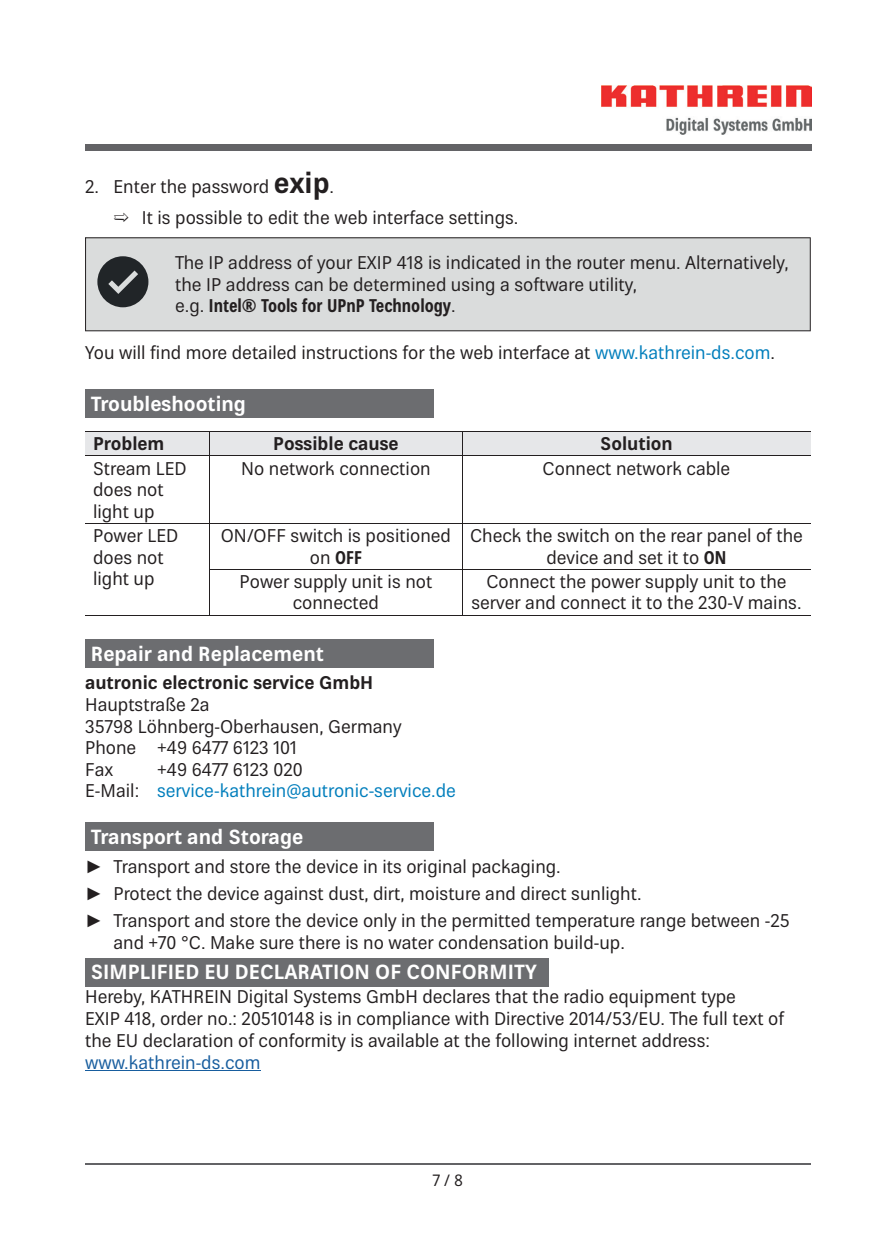
<style>
.page{position:relative;width:896px;height:1248px;background:#fff}
.page>*{position:absolute;margin:0;border:0;box-sizing:border-box;transform-origin:0 0}
.t1{font:700 20px "Kathrein 75";color:#fff}
.t2{font:18px/21.6px "Kathrein 55";color:#231f20}
.t3{font:700 18px "Kathrein 75";color:#231f20}
.t4{font:18px/21.6px "Kathrein 55";color:#007ebc}
.t5{font:700 condensed 18px "Kathrein 77";color:#231f20}
.t6{font:18px "Kathrein 55";color:#175d9e}
.t7{font:16px "Kathrein 55";color:#231f20}
.s1{font-family:"Kathrein 75";font-weight:700;font-size:28px}
.s2{font-family:"Arial Unicode MS"}
.s3{font-family:"Kathrein 55";font-weight:400;font-stretch:normal}
.s4{color:#007ebc}
.s5{font-family:"Kathrein 77";font-weight:700;font-stretch:condensed}
.s6{color:#231f20}
.s7{font-family:"Arial"}
</style>
<div class="page">
<hr style="left:85px;top:1162px;width:726px;height:2px;background:#636366">
<div style="left:85px;top:144px;width:726px;height:6px;background:#636366"></div>
<img style="left:602px;top:86px;width:209px;height:48px">
<div style="left:85px;top:237px;width:726px;height:94px;background:#dadcdc"></div>
<div style="left:85px;top:389px;width:349px;height:29px;background:#6c6d70"></div>
<hr style="left:210px;top:431px;width:252px;height:1px;background:#231f20">
<hr style="left:210px;top:456px;width:1px;height:67px;background:#231f20">
<hr style="left:85px;top:523px;width:125px;height:1px;background:#231f20">
<hr style="left:210px;top:523px;width:252px;height:1px;background:#231f20">
<hr style="left:210px;top:523px;width:1px;height:46px;background:#231f20">
<hr style="left:210px;top:569px;width:252px;height:1px;background:#231f20">
<hr style="left:210px;top:569px;width:1px;height:45px;background:#231f20">
<hr style="left:85px;top:614px;width:125px;height:1px;background:#231f20">
<hr style="left:210px;top:614px;width:252px;height:1px;background:#231f20">
<hr style="left:462px;top:431px;width:349px;height:1px;background:#231f20">
<div style="left:85px;top:432px;width:726px;height:24px;background:#e6e7e9"></div>
<hr style="left:462px;top:455px;width:349px;height:1px;background:#231f20">
<hr style="left:462px;top:456px;width:1px;height:67px;background:#231f20">
<hr style="left:462px;top:523px;width:349px;height:1px;background:#231f20">
<hr style="left:462px;top:523px;width:1px;height:46px;background:#231f20">
<hr style="left:462px;top:569px;width:349px;height:1px;background:#231f20">
<hr style="left:462px;top:569px;width:1px;height:45px;background:#231f20">
<hr style="left:462px;top:614px;width:349px;height:1px;background:#231f20">
<hr style="left:85px;top:431px;width:125px;height:1px;background:#231f20">
<div style="left:85px;top:639px;width:349px;height:28px;background:#6c6d70"></div>
<div style="left:85px;top:822px;width:349px;height:28px;background:#6c6d70"></div>
<div style="left:85px;top:958px;width:464px;height:28px;background:#6c6d70"></div>
<hr style="left:85px;top:1069px;width:175px;height:1px;background:#175d9e">
<p class="t2" style="left:113px;top:171px;width:406px;line-height:31.2px;text-indent:-28px">2. Enter the password <span class="s1">exip</span>.<br><span class="s2">➯</span> It is possible to edit the web interface settings.</p>
<p class="t2" style="left:175px;top:252px;width:615px">The IP address of your EXIP 418 is indicated in the router menu. Alternatively, the IP address can be determined using a software utility,</p>
<p class="t5" style="left:175px;top:293px;width:282px"><span class="s3">e.g.</span> Intel® Tools for UPnP Technology<span class="s3">.</span></p>
<p class="t2" style="left:85px;top:341px;width:691px">You will find more detailed instructions for the web interface at <span class="s4">www.kathrein-ds.com</span>.</p>
<p class="t1" style="left:91px;top:390px;width:157px">Troubleshooting</p>
<p class="t3" style="left:93px;top:431px;width:73px">Problem</p>
<p class="t3" style="left:273px;top:431px;width:127px">Possible cause</p>
<p class="t3" style="left:600px;top:431px;width:74px">Solution</p>
<p class="t2" style="left:93px;top:457px;width:95px">Stream LED does not light up</p>
<p class="t2" style="left:241px;top:457px;width:191px">No network connection</p>
<p class="t2" style="left:542px;top:457px;width:189px">Connect network cable</p>
<p class="t2" style="left:93px;top:525px;width:87px">Power LED does not light up</p>
<p class="t2" style="left:221px;top:525px;width:232px">ON/OFF switch is positioned</p>
<p class="t2" style="left:470px;top:525px;width:334px;text-align:center">Check the switch on the rear panel of the device and set it to <span class="s5">ON</span></p>
<p class="t5" style="left:310px;top:544px;width:54px"><span class="s3">on</span> OFF</p>
<p class="t2" style="left:239px;top:570px;width:194px;text-align:center">Power supply unit is not connected</p>
<p class="t2" style="left:471px;top:570px;width:332px;text-align:center">Connect the power supply unit to the server and connect it to the 230-V mains.</p>
<p class="t1" style="left:91px;top:639px;width:235px">Repair and Replacement</p>
<p class="t3" style="left:85px;top:670px;width:290px">autronic electronic service GmbH</p>
<p class="t2" style="left:85px;top:693px;width:318px">Hauptstraße 2a<br>35798 Löhnberg-Oberhausen, Germany<br>Phone +49 6477 6123 101<br>Fax</p>
<p class="t4" style="left:85px;top:758px;width:372px;text-indent:72px"><span class="s6">+49 6477 6123 020<br>E-Mail:</span> service-kathrein@autronic-service.de</p>
<p class="t1" style="left:91px;top:822px;width:214px">Transport and Storage</p>
<p class="t2" style="left:85px;top:852px;width:706px;line-height:27.2px"><span class="s7">►</span> Transport and store the device in its original packaging.<br><span class="s7">►</span> Protect the device against dust, dirt, moisture and direct sunlight.<br><span class="s7">►</span> Transport and store the device only in the permitted temperature range between -25</p>
<p class="t2" style="left:113px;top:931px;width:513px">and +70 °C. Make sure there is no water condensation build-up.</p>
<p class="t1" style="left:91px;top:958px;width:447px">SIMPLIFIED EU DECLARATION OF CONFORMITY</p>
<p class="t2" style="left:85px;top:985px;width:700px">Hereby, KATHREIN Digital Systems GmbH declares that the radio equipment type<br>EXIP 418, order no.: 20510148 is in compliance with Directive 2014/53/EU. The full text of the EU declaration of conformity is available at the following internet address:</p>
<p class="t6" style="left:85px;top:1049px;width:177px">www.kathrein-ds.com</p>
<p class="t7" style="left:433px;top:1168px;width:32px">7 / 8</p>
</div>
